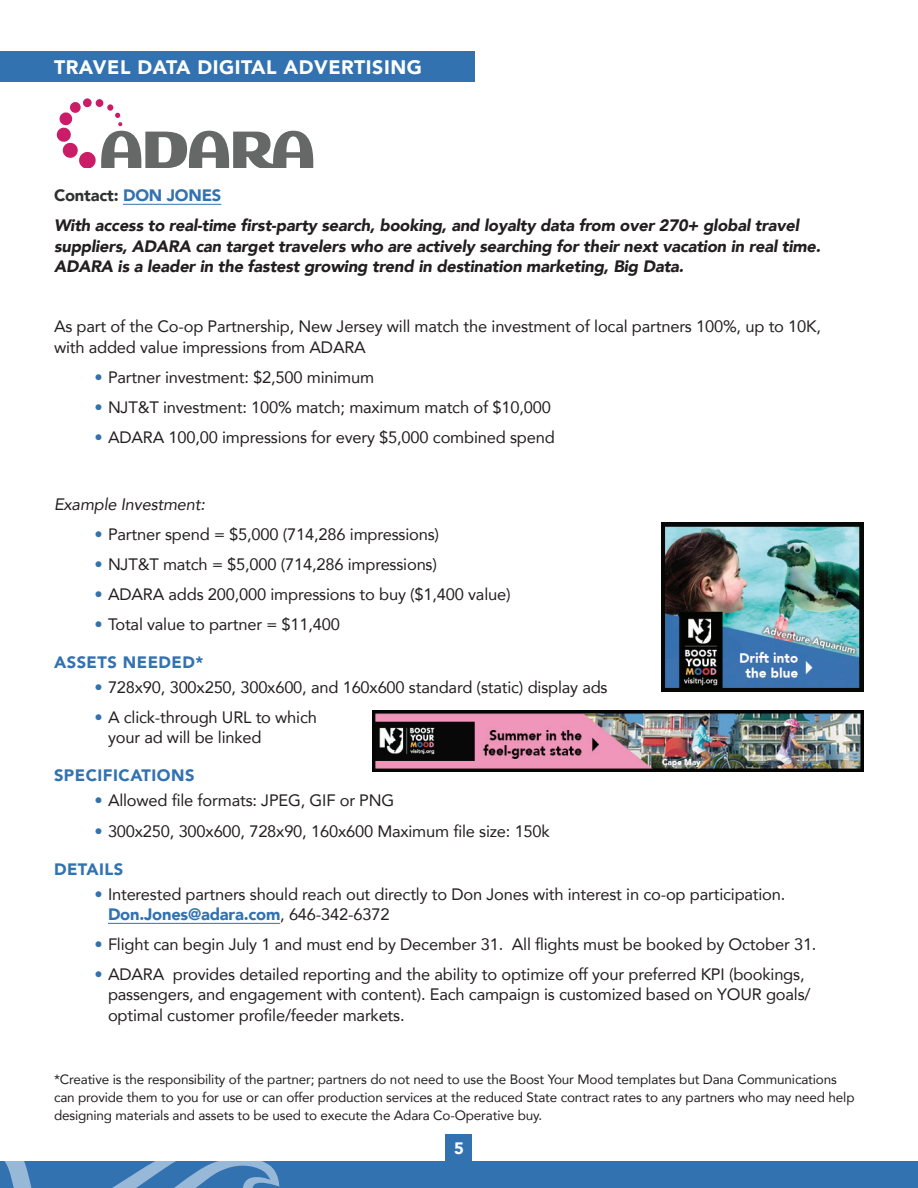
<style>
.page{position:relative;width:918px;height:1188px;background:#fff}
.page>*{position:absolute;margin:0;border:0;box-sizing:border-box;transform-origin:0 0}
.t1{font:900 19.5px "Avenir";letter-spacing:.03em;color:#fff}
.t2{font:16.5px/20.2px "Avenir";letter-spacing:-.01em;color:#231f20}
.t3{font:italic 900 16.5px/30px "Avenir";letter-spacing:-.01em;color:#231f20}
.t4{font:900 16.5px "Avenir";letter-spacing:.03em;color:#3272b1}
.t5{font:italic 16.5px "Avenir";letter-spacing:-.01em;color:#231f20}
.t6{font:900 16.5px "Avenir";color:#fff}
.t7{font:13.5px/18px "Avenir";letter-spacing:-.01em;color:#231f20}
.s1{font-style:normal;color:#313232}
.s2{font-style:normal;color:#3272b1}
.s3{color:#3272b1}
.s4{font-weight:900;color:#3272b1}
</style>
<div class="page">
<div style="left:0;top:51px;width:474px;height:30px;background:#3272b1"></div>
<hr style="left:123px;top:204px;width:98px;height:1px;background:#3272b1">
<hr style="left:108px;top:923px;width:172px;height:1px;background:#3272b1">
<svg style="left:56px;top:98px;width:257px;height:70px"></svg>
<div style="left:0;top:1161px;width:918px;height:27px;background:#3272b1"></div>
<svg style="left:4px;top:1161px;width:276px;height:27px"></svg>
<div style="left:446px;top:1134px;width:26px;height:27px;background:#3272b1"></div>
<img style="left:373px;top:711px;width:491px;height:60px">
<img style="left:662px;top:523px;width:202px;height:168px">
<p class="t1" style="left:54px;top:50px;width:370px">TRAVEL DATA DIGITAL ADVERTISING</p>
<p class="t3" style="left:54px;top:180px;width:747px"><span class="s1">Contact:</span> <span class="s2">DON JONES<br></span>With access to real-time first-party search, booking, and loyalty data from over 270+ global travel</p>
<p class="t3" style="left:54px;top:235px;width:768px;line-height:20.2px">suppliers, ADARA can target travelers who are actively searching for their next vacation in real time.<br>ADARA is a leader in the fastest growing trend in destination marketing, Big Data.</p>
<p class="t2" style="left:54px;top:315px;width:769px;line-height:21.6px">As part of the Co-op Partnership, New Jersey will match the investment of local partners 100%, up to 10K, with added value impressions from ADARA</p>
<p class="t2" style="left:95px;top:367px;width:281px"><span class="s3">•</span> Partner investment: $2,500 minimum</p>
<p class="t2" style="left:95px;top:397px;width:458px"><span class="s3">•</span> NJT&amp;T investment: 100% match; maximum match of $10,000</p>
<p class="t2" style="left:95px;top:427px;width:462px"><span class="s3">•</span> ADARA 100,00 impressions for every $5,000 combined spend</p>
<p class="t5" style="left:54px;top:494px;width:153px">Example Investment:</p>
<p class="t2" style="left:95px;top:523px;width:346px"><span class="s3">•</span> Partner spend = $5,000 (714,286 impressions)</p>
<p class="t2" style="left:95px;top:553px;width:344px"><span class="s3">•</span> NJT&amp;T match = $5,000 (714,286 impressions)</p>
<p class="t2" style="left:95px;top:583px;width:418px"><span class="s3">•</span> ADARA adds 200,000 impressions to buy ($1,400 value)</p>
<p class="t2" style="left:95px;top:613px;width:247px"><span class="s3">•</span> Total value to partner = $11,400</p>
<p class="t4" style="left:54px;top:648px;width:151px">ASSETS NEEDED*</p>
<p class="t2" style="left:95px;top:676px;width:515px"><span class="s3">•</span> 728x90, 300x250, 300x600, and 160x600 standard (static) display ads</p>
<p class="t2" style="left:108px;top:706px;width:210px;text-indent:-13px"><span class="s3">•</span> A click-through URL to which your ad will be linked</p>
<p class="t4" style="left:54px;top:761px;width:142px">SPECIFICATIONS</p>
<p class="t2" style="left:95px;top:789px;width:301px"><span class="s3">•</span> Allowed file formats: JPEG, GIF or PNG</p>
<p class="t2" style="left:95px;top:821px;width:457px"><span class="s3">•</span> 300x250, 300x600, 728x90, 160x600 Maximum file size: 150k</p>
<p class="t4" style="left:54px;top:855px;width:71px">DETAILS</p>
<p class="t2" style="left:108px;top:884px;width:679px;text-indent:-13px"><span class="s3">•</span> Interested partners should reach out directly to Don Jones with interest in co-op participation.<br><span class="s4">Don.Jones@adara.com</span>, 646-342-6372</p>
<p class="t2" style="left:95px;top:934px;width:724px"><span class="s3">•</span> Flight can begin July 1 and must end by December 31. All flights must be booked by October 31.</p>
<p class="t2" style="left:108px;top:964px;width:704px;text-indent:-13px"><span class="s3">•</span> ADARA provides detailed reporting and the ability to optimize off your preferred KPI (bookings, passengers, and engagement with content). Each campaign is customized based on YOUR goals/ optimal customer profile/feeder markets.</p>
<p class="t7" style="left:54px;top:1070px;width:802px">*Creative is the responsibility of the partner; partners do not need to use the Boost Your Mood templates but Dana Communications can provide them to you for use or can offer production services at the reduced State contract rates to any partners who may need help designing materials and assets to be used to execute the Adara Co-Operative buy.</p>
<p class="t6" style="left:454px;top:1134px;width:11px">5</p>
</div>
